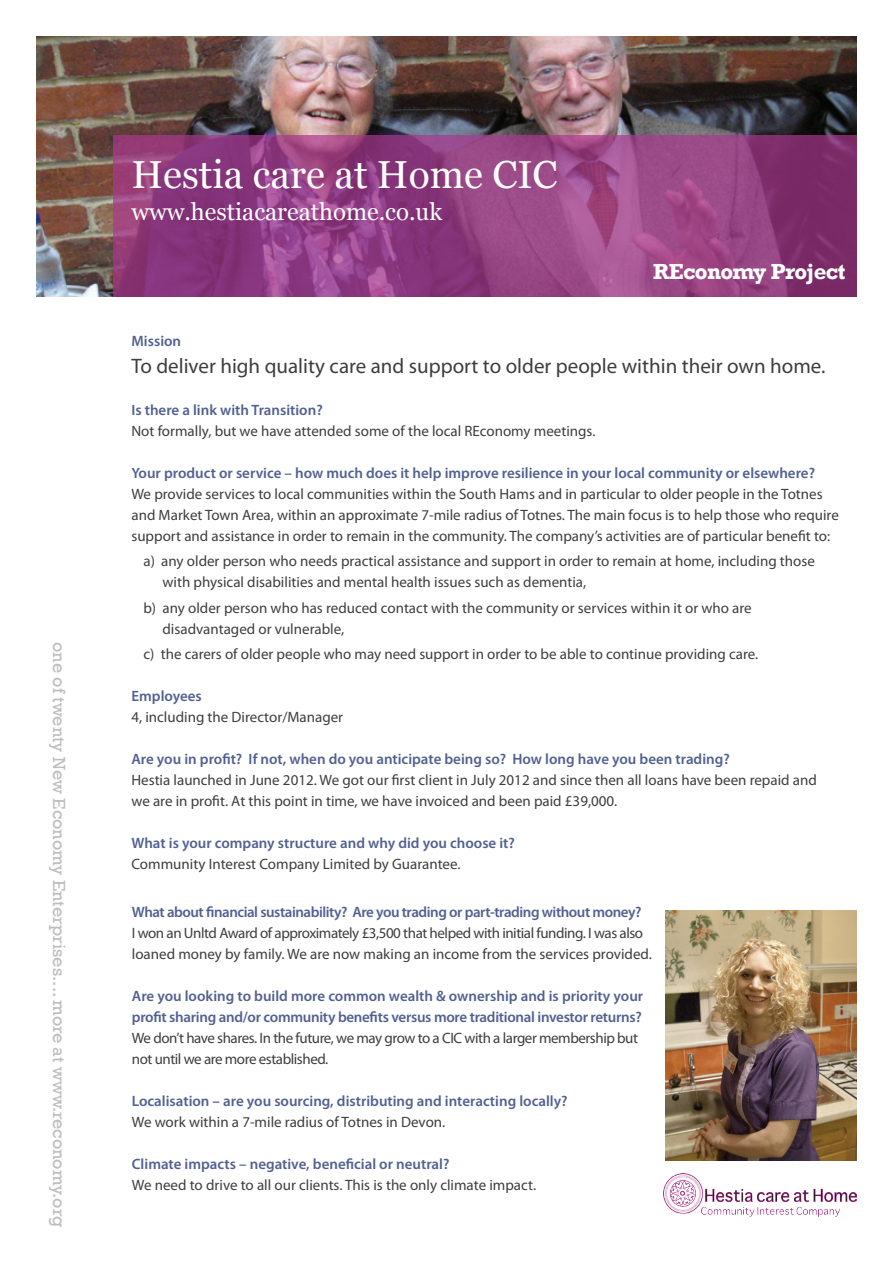
<style>
.page{position:relative;width:893px;height:1263px;background:#fff}
.page>*{position:absolute;margin:0;border:0;box-sizing:border-box;transform-origin:0 0}
.t1{font:39px "Georgia";color:#fff}
.t2{font:24px "Georgia";color:#fff}
.t3{font:700 22.35px "Rockwell";letter-spacing:-.03em;color:#fff}
.t4{font:21px "Myriad Pro";color:#3e3e3f}
.t5{font:18px "Rockwell";color:#bfbebe}
.t6{font:15px/21px "Myriad Pro";color:#3e3e3f}
.t7{font:600 15px "Myriad Pro";color:#536192}
.t8{font:15px/21px "Myriad Pro";letter-spacing:-.03em;color:#3e3e3f}
.t9{font:600 15px/21px "Myriad Pro";letter-spacing:-.02em;color:#536192}
.t10{font:600 15px "Myriad Pro";letter-spacing:-.03em;color:#536192}
</style>
<div class="page">
<img style="left:36px;top:36px;width:821px;height:261px">
<svg style="left:114px;top:135px;width:742px;height:162px;background:#923f80"></svg>
<img style="left:666px;top:910px;width:190px;height:250px">
<img style="left:664px;top:1174px;width:192px;height:43px">
<p class="t5" style="left:70px;top:642px;width:587px;rotate:90deg">one of twenty New Economy Enterprises.... more at www.reconomy.org</p>
<h1 class="t1" style="left:131px;top:153px;width:428px">Hestia care at Home CIC</h1>
<h2 class="t2" style="left:131px;top:198px;width:312px">www.hestiacareathome.co.uk</h2>
<h3 class="t3" style="left:653px;top:258px;width:194px">REconomy Project</h3>
<p class="t7" style="left:131px;top:331px;width:51px">Mission</p>
<h3 class="t4" style="left:131px;top:353px;width:695px">To deliver high quality care and support to older people within their own home.</h3>
<p class="t7" style="left:131px;top:400px;width:193px">Is there a link with Transition?</p>
<p class="t6" style="left:131px;top:420px;width:465px">Not formally, but we have attended some of the local REconomy meetings.</p>
<p class="t7" style="left:131px;top:463px;width:685px">Your product or service – how much does it help improve resilience in your local community or elsewhere?</p>
<p class="t6" style="left:131px;top:483px;width:709px">We provide services to local communities within the South Hams and in particular to older people in the Totnes and Market Town Area, within an approximate 7-mile radius of Totnes. The main focus is to help those who require support and assistance in order to remain in the community. The company’s activities are of particular benefit to:</p>
<p class="t6" style="left:163px;top:551px;width:654px;text-indent:-19px">a) any older person who needs practical assistance and support in order to remain at home, including those with physical disabilities and mental health issues such as dementia,</p>
<p class="t6" style="left:163px;top:597px;width:591px;text-indent:-19px">b) any older person who has reduced contact with the community or services within it or who are disadvantaged or vulnerable,</p>
<p class="t6" style="left:143px;top:644px;width:616px">c) the carers of older people who may need support in order to be able to continue providing care.</p>
<p class="t7" style="left:131px;top:687px;width:72px">Employees</p>
<p class="t6" style="left:131px;top:707px;width:213px">4, including the Director/Manager</p>
<p class="t7" style="left:131px;top:750px;width:600px">Are you in profit? If not, when do you anticipate being so? How long have you been trading?</p>
<p class="t6" style="left:131px;top:770px;width:687px">Hestia launched in June 2012. We got our first client in July 2012 and since then all loans have been repaid and we are in profit. At this point in time, we have invoiced and been paid £39,000.</p>
<p class="t7" style="left:131px;top:834px;width:385px">What is your company structure and why did you choose it?</p>
<p class="t6" style="left:131px;top:854px;width:331px">Community Interest Company Limited by Guarantee.</p>
<p class="t10" style="left:132px;top:903px;width:511px">What about financial sustainability? Are you trading or part-trading without money?</p>
<p class="t8" style="left:132px;top:922px;width:522px">I won an Unltd Award of approximately £3,500 that helped with initial funding. I was also loaned money by family. We are now making an income from the services provided.</p>
<p class="t9" style="left:132px;top:985px;width:513px">Are you looking to build more common wealth &amp; ownership and is priority your profit sharing and/or community benefits versus more traditional investor returns?</p>
<p class="t8" style="left:132px;top:1027px;width:508px">We don’t have shares. In the future, we may grow to a CIC with a larger membership but not until we are more established.</p>
<p class="t7" style="left:132px;top:1092px;width:437px">Localisation – are you sourcing, distributing and interacting locally?</p>
<p class="t6" style="left:132px;top:1111px;width:315px">We work within a 7-mile radius of Totnes in Devon.</p>
<p class="t7" style="left:132px;top:1155px;width:319px">Climate impacts – negative, beneficial or neutral?</p>
<p class="t6" style="left:132px;top:1174px;width:406px">We need to drive to all our clients. This is the only climate impact.</p>
</div>
